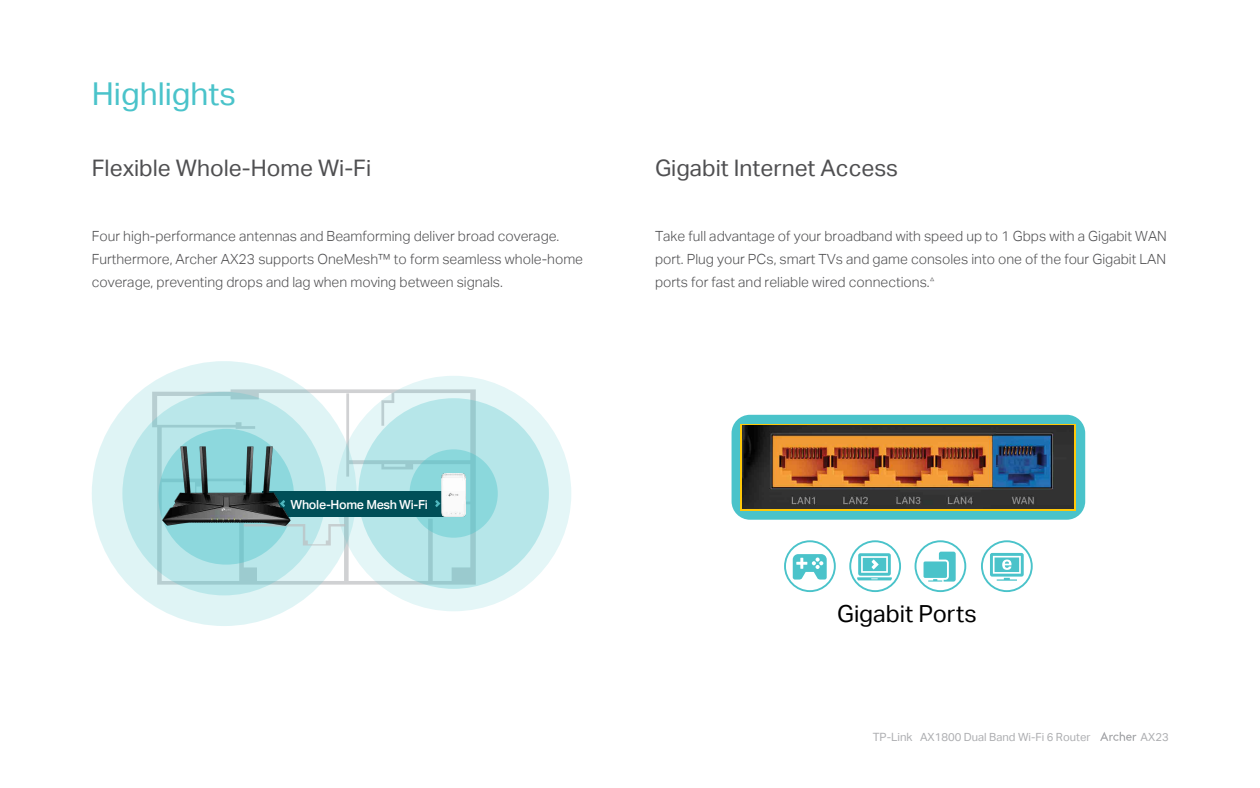
<style>
.page{position:relative;width:1260px;height:788px;background:#fff}
.page>*{position:absolute;margin:0;border:0;box-sizing:border-box;transform-origin:0 0}
.t1{font:31.5px "TP Link Aktiv Regular";color:#4ac3ca}
.t2{font:23.54px "TP Link Aktiv Regular";color:#000}
.t3{font:22.75px "TP Link Aktiv Regular";color:#4f4f51}
.t4{font:14px/22.8px "TP Link Aktiv Light";color:#4f4f51}
.t5{font:12.42px "TP Link Aktiv Medium";letter-spacing:-.025em;color:#fff}
.t6{font:11.2px "TP Link Aktiv Regular";color:#adaeb1}
.s1{font-size:11.38px}
</style>
<div class="page">
<svg style="left:307px;top:389px;width:92px;height:195px"></svg>
<div style="left:336px;top:376px;width:235px;height:235px;background:#e4f6f7;border-radius:50%"></div>
<svg style="left:358px;top:398px;width:191px;height:191px;background:#b3e3e6"></svg>
<svg style="left:410px;top:449px;width:88px;height:88px;background:#89d4d9"></svg>
<svg style="left:92px;top:361px;width:265px;height:265px;background:#dbf1f2"></svg>
<svg style="left:122px;top:392px;width:204px;height:203px;background:#b6e3e6"></svg>
<svg style="left:158px;top:429px;width:136px;height:135px;background:#8cd7dc"></svg>
<svg style="left:244px;top:524px;width:101px;height:21px"></svg>
<div style="left:262px;top:491px;width:194px;height:25px;background:#004f58"></div>
<svg style="left:435px;top:500px;width:5px;height:7px"></svg>
<img style="left:145px;top:434px;width:163px;height:102px">
<img style="left:442px;top:473px;width:23px;height:43px">
<svg style="left:1100px;top:731px;width:36px;height:9px"></svg>
<div style="left:732px;top:415px;width:353px;height:104px;background:#4ac3ca;border-radius:18px"></div>
<div style="left:741px;top:424px;width:335px;height:86px;background:linear-gradient(to bottom,#2f2f2f,#333)"></div>
<img style="left:742px;top:425px;width:331px;height:84px">
<svg style="left:784px;top:540px;width:52px;height:52px"></svg>
<svg style="left:849px;top:540px;width:52px;height:52px"></svg>
<svg style="left:915px;top:540px;width:51px;height:52px"></svg>
<svg style="left:981px;top:540px;width:52px;height:52px"></svg>
<h1 class="t1" style="left:92px;top:76px;width:146px">Highlights</h1>
<h3 class="t3" style="left:92px;top:154px;width:281px">Flexible Whole-Home Wi-Fi</h3>
<p class="t4" style="left:92px;top:225px;width:493px">Four high-performance antennas and Beamforming deliver broad coverage.<br>Furthermore, Archer AX23 supports OneMesh™ to form seamless whole-home coverage, preventing drops and lag when moving between signals.</p>
<h3 class="t3" style="left:655px;top:154px;width:245px">Gigabit Internet Access</h3>
<p class="t4" style="left:655px;top:225px;width:513px;text-align:justify">Take full advantage of your broadband with speed up to 1 Gbps with a Gigabit WAN port. Plug your PCs, smart TVs and game consoles into one of the four Gigabit LAN ports for fast and reliable wired connections.<sup>△</sup></p>
<p class="t5" style="left:291px;top:497px;width:139px">Whole-Home Mesh Wi-Fi</p>
<h2 class="t2" style="left:837px;top:600px;width:141px">Gigabit Ports</h2>
<p class="t6" style="left:873px;top:730px;width:219px"><span class="s1">TP-Link</span> AX1800 Dual Band Wi-Fi 6 Router</p>
<p class="t6" style="left:1141px;top:730px;width:30px">AX23</p>
</div>
